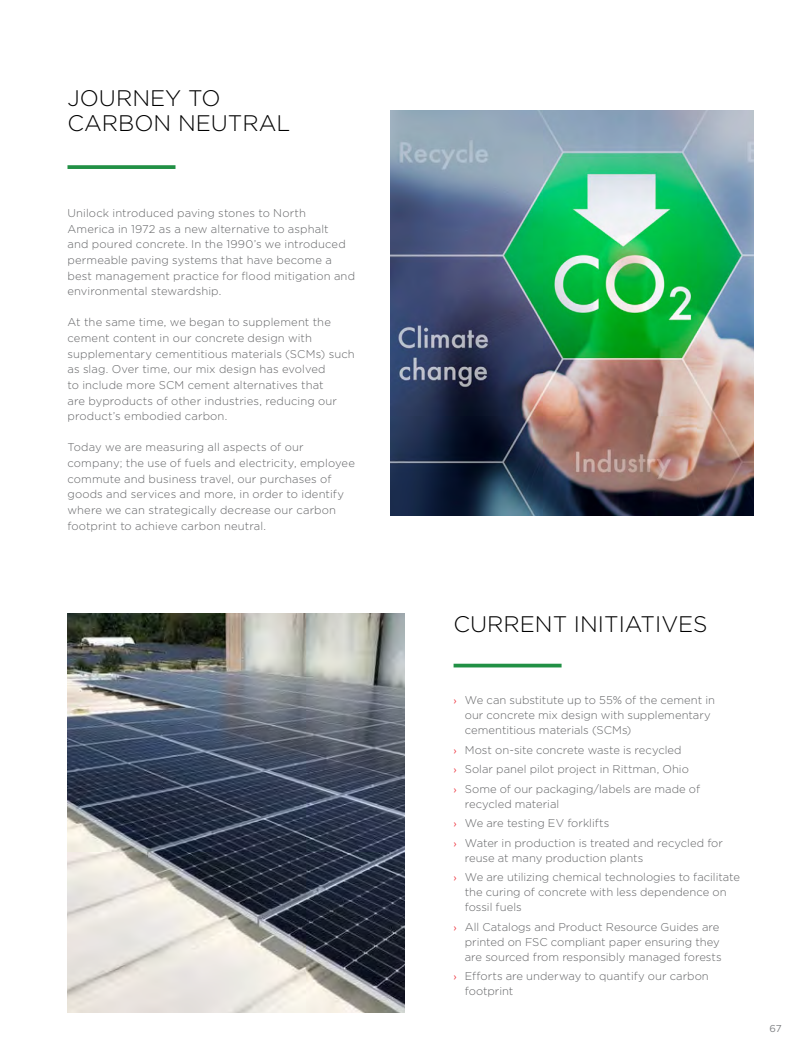
<style>
.page{position:relative;width:810px;height:1058px;background:#fff}
.page>*{position:absolute;margin:0;border:0;box-sizing:border-box;transform-origin:0 0}
.t1{font:300 22.5px/25px "Gotham";color:#000}
.t2{font:300 11.25px/15.6px "Gotham";letter-spacing:.005em;color:#636466}
.t3{font:10px "Gotham";color:#808285}
.s1{font-weight:400;font-size:10px;color:#ef3742}
</style>
<div class="page">
<img style="left:390px;top:110px;width:364px;height:405px">
<svg style="left:68px;top:165px;width:108px;height:4px"></svg>
<img style="left:68px;top:613px;width:337px;height:399px">
<svg style="left:454px;top:663px;width:108px;height:4px"></svg>
<h1 class="t1" style="left:68px;top:84px;width:225px">JOURNEY TO<br>CARBON NEUTRAL</h1>
<p class="t2" style="left:68px;top:205px;width:289px">Unilock introduced paving stones to North America in 1972 as a new alternative to asphalt<br>and poured concrete. In the 1990’s we introduced permeable paving systems that have become a best management practice for flood mitigation and environmental stewardship.</p>
<p class="t2" style="left:68px;top:314px;width:289px">At the same time, we began to supplement the cement content in our concrete design with supplementary cementitious materials (SCMs) such as slag. Over time, our mix design has evolved<br>to include more SCM cement alternatives that<br>are byproducts of other industries, reducing our product’s embodied carbon.</p>
<p class="t2" style="left:68px;top:439px;width:289px">Today we are measuring all aspects of our company; the use of fuels and electricity, employee commute and business travel, our purchases of goods and services and more, in order to identify where we can strategically decrease our carbon footprint to achieve carbon neutral.</p>
<h1 class="t1" style="left:454px;top:610px;width:256px">CURRENT INITIATIVES</h1>
<p class="t2" style="left:465px;top:692px;width:252px;line-height:15px;text-indent:-11px"><span class="s1">›</span> We can substitute up to 55% of the cement in our concrete mix design with supplementary cementitious materials (SCMs)</p>
<p class="t2" style="left:454px;top:739px;width:248px;line-height:19.5px"><span class="s1">›</span> Most on-site concrete waste is recycled<br><span class="s1">›</span> Solar panel pilot project in Rittman, Ohio<br><span class="s1">›</span> Some of our packaging/labels are made of</p>
<p class="t2" style="left:454px;top:793px;width:271px;line-height:19.5px;text-indent:11px">recycled material<br><span class="s1">›</span> We are testing EV forklifts<br><span class="s1">›</span> Water in production is treated and recycled for</p>
<p class="t2" style="left:454px;top:847px;width:288px;line-height:19.5px;text-indent:11px">reuse at many production plants<br><span class="s1">›</span> We are utilizing chemical technologies to facilitate</p>
<p class="t2" style="left:465px;top:884px;width:263px;line-height:15px">the curing of concrete with less dependence on fossil fuels</p>
<p class="t2" style="left:465px;top:919px;width:258px;line-height:15px;text-indent:-11px"><span class="s1">›</span> All Catalogs and Product Resource Guides are printed on FSC compliant paper ensuring they are sourced from responsibly managed forests</p>
<p class="t2" style="left:465px;top:968px;width:246px;line-height:15px;text-indent:-11px"><span class="s1">›</span> Efforts are underway to quantify our carbon footprint</p>
<p class="t3" style="left:769px;top:1022px;width:14px">67</p>
</div>
